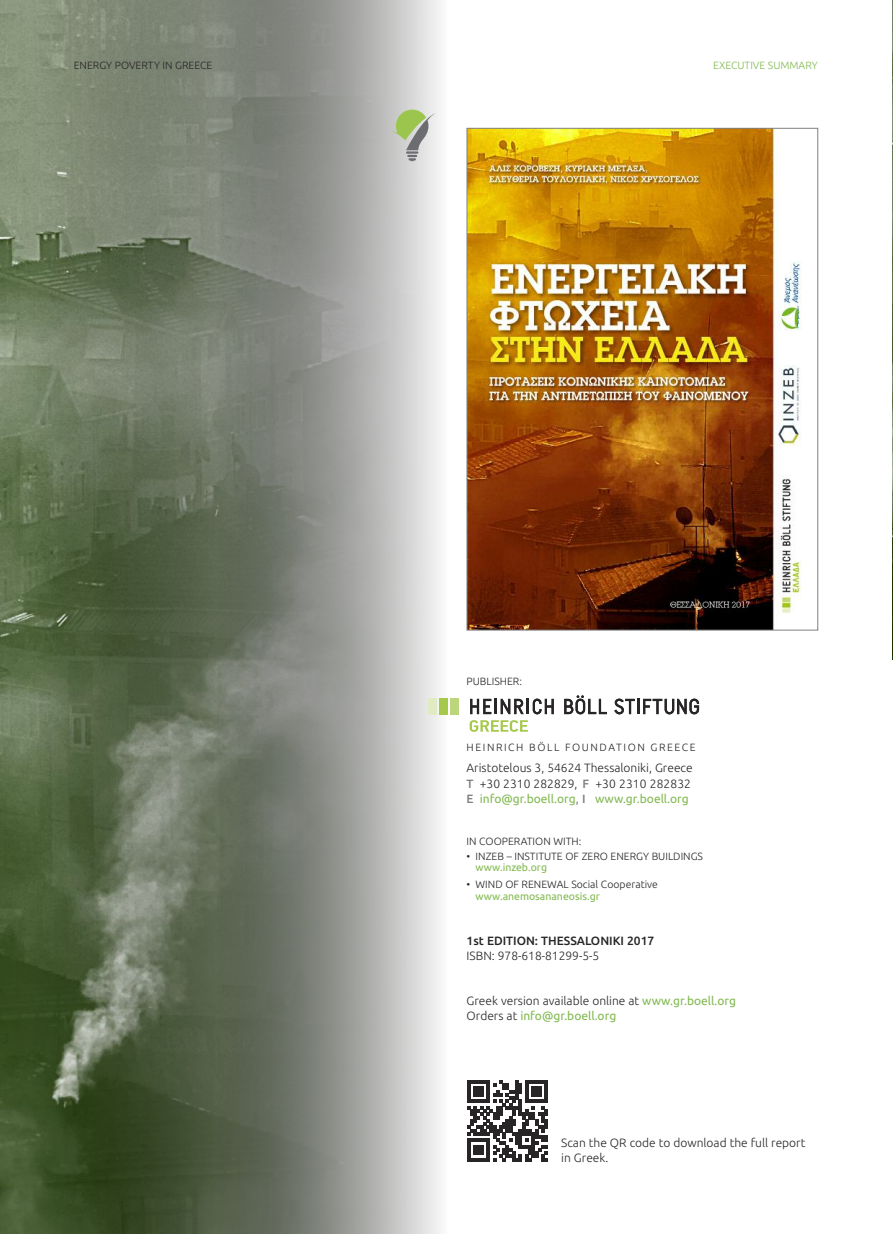
<style>
.page{position:relative;width:893px;height:1234px;background:#fff}
.page>*{position:absolute;margin:0;border:0;box-sizing:border-box;transform-origin:0 0}
.t1{font:300 12px/15px "Ubuntu";color:#272526}
.t2{font:500 12px "Ubuntu";color:#272526}
.t3{font:300 10.5px "Ubuntu";color:#272526}
.t4{font:10.5px "Ubuntu Dos";color:#81b950}
.t5{font:300 10.5px "Ubuntu";letter-spacing:.15em;color:#272526}
.t6{font:300 10.5px "Ubuntu Dos";color:#272526}
.t7{font:300 10.5px "Ubuntu Dos";color:#81b950}
.s1{font-weight:500;color:#7e8083}
.s2{font-weight:400;color:#81b950}
.s3{font-weight:400;color:#7e8083}
</style>
<div class="page">
<img style="left:0;top:0;width:33px;height:1233px">
<svg style="left:33px;top:0;width:184px;height:1233px;background:#616f55"></svg>
<svg style="left:217px;top:0;width:229px;height:1233px;background:#9c9f99"></svg>
<img style="left:892px;top:0;width:1px;height:659px">
<div style="left:450px;top:698px;width:9px;height:16px;background:#bdd67b"></div>
<div style="left:439px;top:698px;width:9px;height:16px;background:#a6c94b"></div>
<div style="left:428px;top:698px;width:9px;height:16px;background:#e0ebc3"></div>
<svg style="left:470px;top:698px;width:84px;height:16px"></svg>
<svg style="left:564px;top:695px;width:43px;height:19px"></svg>
<svg style="left:614px;top:698px;width:21px;height:16px"></svg>
<hr style="left:637px;top:698px;width:3px;height:16px;background:#272526">
<svg style="left:643px;top:698px;width:56px;height:16px"></svg>
<svg style="left:470px;top:720px;width:58px;height:11px"></svg>
<svg style="left:467px;top:1080px;width:81px;height:80px"></svg>
<img style="left:469px;top:130px;width:333px;height:498px">
<svg style="left:391px;top:110px;width:45px;height:51px;background:#bac4a8"></svg>
<p class="t6" style="left:74px;top:59px;width:140px">ENERGY POVERTY IN GREECE</p>
<p class="t7" style="left:713px;top:59px;width:106px">EXECUTIVE SUMMARY</p>
<p class="t3" style="left:467px;top:675px;width:57px">PUBLISHER:</p>
<p class="t5" style="left:467px;top:741px;width:230px">HEINRICH BӦLL FOUNDaTION GREECE</p>
<p class="t1" style="left:467px;top:760px;width:228px">aristotelous 3, 54624 Thessaloniki, Greece<br><span class="s1">Τ</span> +30 2310 282829, <span class="s1">F</span> +30 2310 282832<br><span class="s1">E</span> <span class="s2">info@gr.boell.org</span><span class="s3">,</span> <span class="s1">Ι</span> <span class="s2">www.gr.boell.org</span></p>
<p class="t3" style="left:467px;top:834px;width:116px">IN COOPERaTION WITH:</p>
<p class="t3" style="left:467px;top:850px;width:238px">• INZEB – INSTITUTE OF ZERO ENERGY BUILDINGS</p>
<p class="t4" style="left:476px;top:861px;width:73px">www.inzeb.org</p>
<p class="t3" style="left:467px;top:878px;width:193px">• WIND OF RENEWaL Social Cooperative</p>
<p class="t4" style="left:476px;top:889px;width:126px">www.anemosananeosis.gr</p>
<p class="t2" style="left:467px;top:932px;width:189px">1st EDITION: THESSALONIKI 2017</p>
<p class="t1" style="left:467px;top:947px;width:134px">ISBN: 978-618-81299-5-5</p>
<p class="t1" style="left:467px;top:992px;width:271px">Greek version available online at <span class="s2">www.gr.boell.org<br></span>Orders at <span class="s2">info@gr.boell.org</span></p>
<p class="t1" style="left:561px;top:1134px;width:246px">Scan the QR code to download the full report in Greek.</p>
</div>
